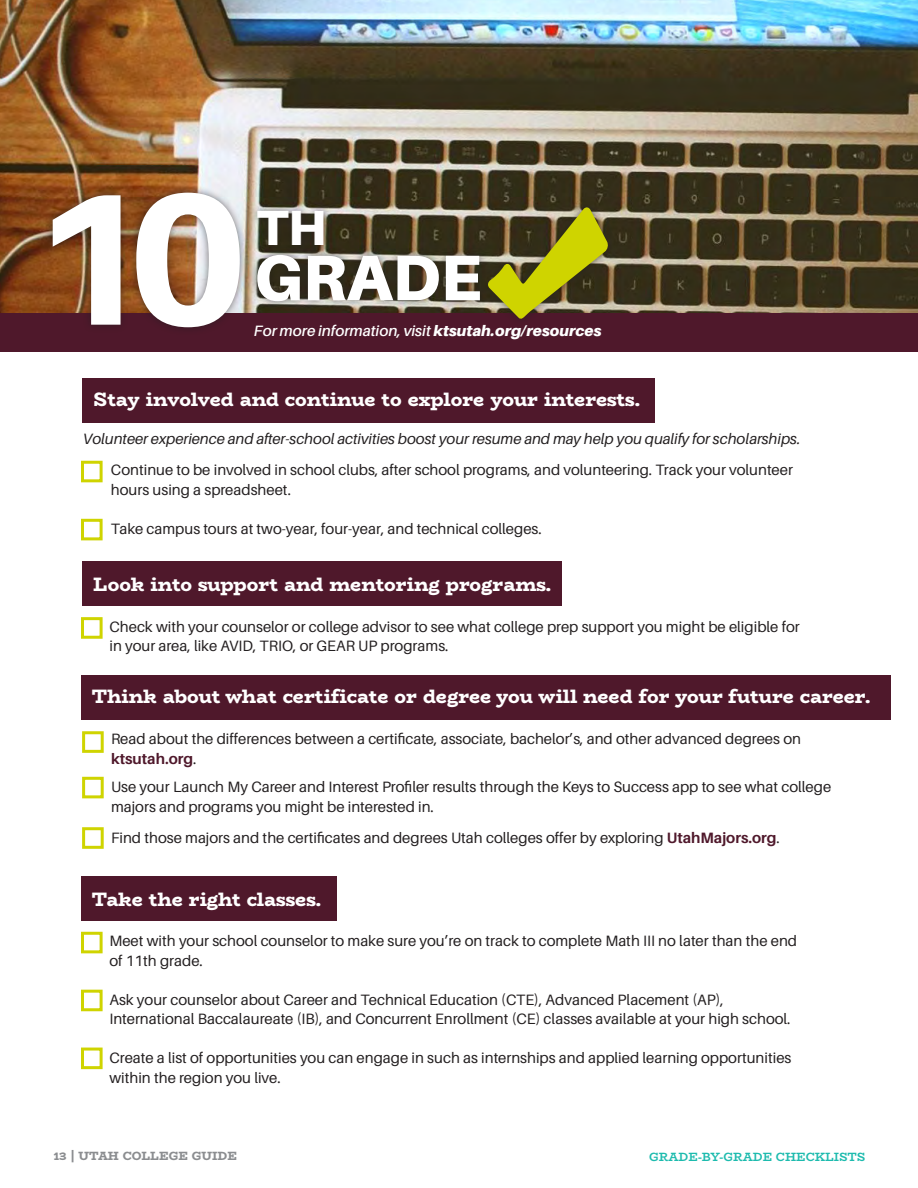
<style>
.page{position:relative;width:918px;height:1188px;background:#fff}
.page>*{position:absolute;margin:0;border:0;box-sizing:border-box;transform-origin:0 0}
.t1{font:800 187.5px "Aileron";color:#fff}
.t2{font:900 64.5px "Aileron";color:#fff}
.t3{font:900 49.5px "Aileron";color:#fff}
.t4{font:800 19.5px "Bio Rhyme";letter-spacing:-.005em;color:#fff}
.Body{font:15px/19.5px "Aileron";color:#231f20}
.Body-2{font:italic 15px "Aileron";color:#231f20}
.Details{font:italic 600 15px "Aileron";color:#fff}
.t5{font:700 12px "Bio Rhyme";color:#1dbbae}
.t6{font:800 12px "Bio Rhyme";color:#8b8d90}
.s1{font-weight:900}
.s2{font-weight:700;color:#4f182b}
</style>
<div class="page">
<img style="left:0;top:0;width:918px;height:313px">
<div style="left:250px;top:203px;width:82px;height:50px;background:#231f20;opacity:.62"></div>
<div style="left:0;top:313px;width:918px;height:38px;background:#4f182b"></div>
<div style="left:45px;top:184px;width:203px;height:152px;background:#231f20;opacity:.62"></div>
<div style="left:250px;top:247px;width:238px;height:62px;background:#231f20;opacity:.62"></div>
<div style="left:82px;top:378px;width:572px;height:44px;background:#4f182b"></div>
<div style="left:82px;top:561px;width:480px;height:45px;background:#4f182b"></div>
<div style="left:81px;top:876px;width:255px;height:44px;background:#4f182b"></div>
<div style="left:81px;top:675px;width:810px;height:44px;background:#4f182b"></div>
<div style="left:81px;top:461px;width:22px;height:21px;border:3px solid #cfd400"></div>
<div style="left:81px;top:519px;width:22px;height:21px;border:3px solid #cfd400"></div>
<div style="left:81px;top:617px;width:22px;height:22px;border:3px solid #cfd400"></div>
<div style="left:81px;top:932px;width:22px;height:21px;border:3px solid #cfd400"></div>
<div style="left:81px;top:990px;width:22px;height:21px;border:3px solid #cfd400"></div>
<div style="left:81px;top:1048px;width:22px;height:21px;border:3px solid #cfd400"></div>
<div style="left:82px;top:731px;width:22px;height:22px;border:3px solid #cfd400"></div>
<div style="left:82px;top:777px;width:22px;height:21px;border:3px solid #cfd400"></div>
<div style="left:82px;top:827px;width:22px;height:22px;border:3px solid #cfd400"></div>
<div style="left:480px;top:200px;width:136px;height:127px;background:#231f20;opacity:.62"></div>
<svg style="left:488px;top:207px;width:121px;height:112px;background:#857f28"></svg>
<p class="t1" style="left:30px;top:153px;width:220px">10</p>
<p class="t3" style="left:257px;top:199px;width:71px">TH</p>
<p class="t2" style="left:254px;top:240px;width:230px">GRADE</p>
<p class="Details" style="left:254px;top:323px;width:349px">For more information, visit <span class="s1">ktsutah.org/resources</span></p>
<p class="t4" style="left:93px;top:384px;width:549px">Stay involved and continue to explore your interests.</p>
<p class="Body-2" style="left:83px;top:431px;width:719px">Volunteer experience and after-school activities boost your resume and may help you qualify for scholarships.</p>
<p class="Body" style="left:111px;top:461px;width:684px">Continue to be involved in school clubs, after school programs, and volunteering. Track your volunteer hours using a spreadsheet.</p>
<p class="Body" style="left:111px;top:519px;width:432px">Take campus tours at two-year, four-year, and technical colleges.</p>
<p class="t4" style="left:93px;top:569px;width:460px">Look into support and mentoring programs.</p>
<p class="Body" style="left:109px;top:617px;width:692px">Check with your counselor or college advisor to see what college prep support you might be eligible for in your area, like AVID, TRIO, or GEAR UP programs.</p>
<p class="t4" style="left:92px;top:681px;width:780px">Think about what certificate or degree you will need for your future career.</p>
<p class="Body" style="left:111px;top:730px;width:692px">Read about the differences between a certificate, associate, bachelor’s, and other advanced degrees on <span class="s2">ktsutah.org</span>.</p>
<p class="Body" style="left:111px;top:778px;width:722px">Use your Launch My Career and Interest Profiler results through the Keys to Success app to see what college majors and programs you might be interested in.</p>
<p class="Body" style="left:111px;top:829px;width:670px">Find those majors and the certificates and degrees Utah colleges offer by exploring <span class="s2">UtahMajors.org</span>.</p>
<p class="t4" style="left:92px;top:884px;width:231px">Take the right classes.</p>
<p class="Body" style="left:109px;top:932px;width:689px">Meet with your school counselor to make sure you’re on track to complete Math III no later than the end of 11th grade.</p>
<p class="Body" style="left:109px;top:990px;width:683px">Ask your counselor about Career and Technical Education (CTE), Advanced Placement (AP),<br>International Baccalaureate (IB), and Concurrent Enrollment (CE) classes available at your high school.</p>
<p class="Body" style="left:109px;top:1049px;width:684px">Create a list of opportunities you can engage in such as internships and applied learning opportunities within the region you live.</p>
<p class="t6" style="left:54px;top:1147px;width:185px">13 | UTAH COLLEGE GUIDE</p>
<p class="t5" style="left:649px;top:1147px;width:218px">GRADE-BY-GRADE CHECKLISTS</p>
</div>
